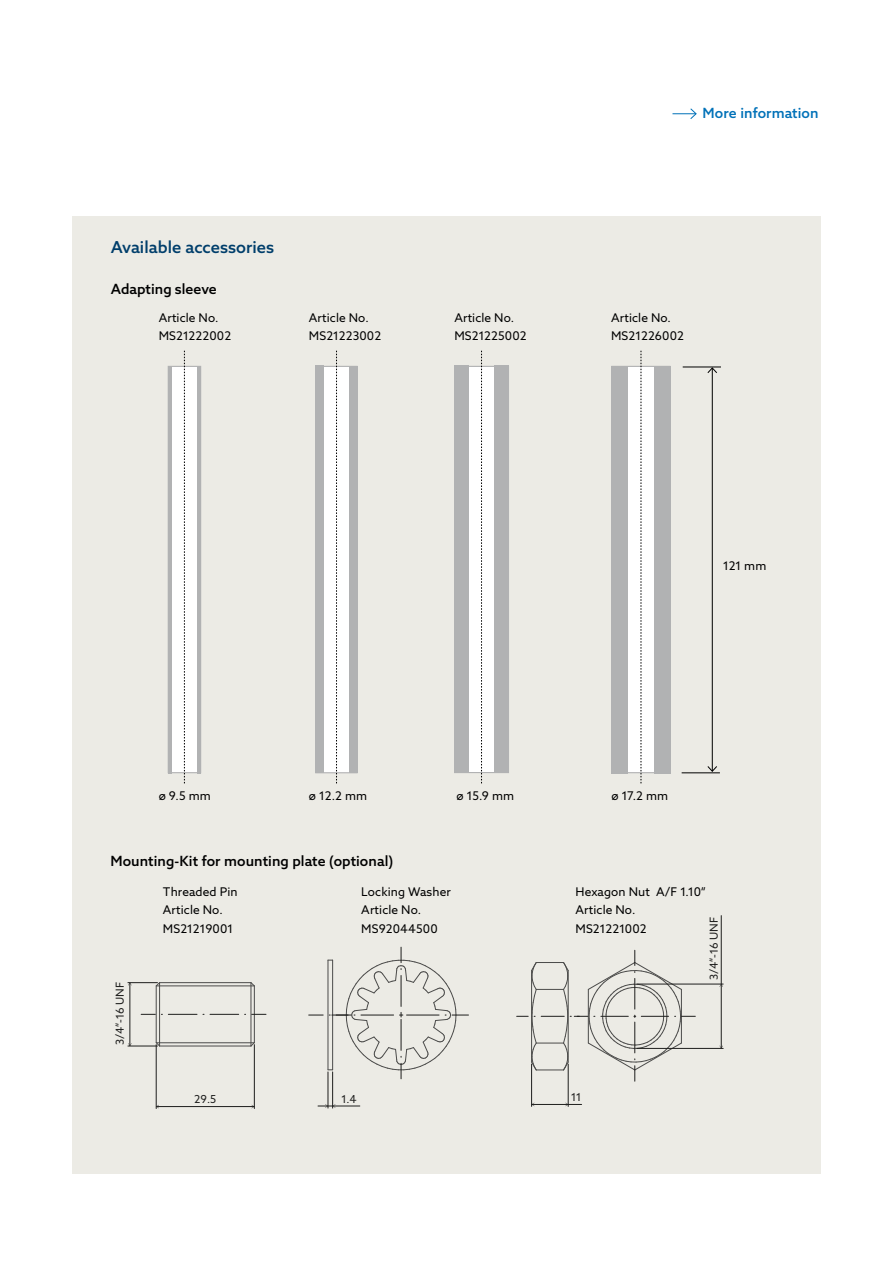
<style>
.page{position:relative;width:893px;height:1263px;background:#fff}
.page>*{position:absolute;margin:0;border:0;box-sizing:border-box;transform-origin:0 0}
.t1{font:500 16.5px "Azo Sans 2";letter-spacing:.005em;color:#003e6b}
.t2{font:500 14.1px "Azo Sans 2";letter-spacing:.005em;color:#000}
.t3{font:500 14.1px "Azo Sans 2";letter-spacing:.005em;color:#0071b8}
.t4{font:12px/18.8px "Azo Sans 2";letter-spacing:.01em;color:#000}
.t5{font:11.1px "Azo Sans 2";color:#1e1e1d}
</style>
<div class="page">
<svg style="left:672px;top:108px;width:25px;height:11px"></svg>
<div style="left:72px;top:217px;width:749px;height:957px;background:#ecebe5"></div>
<div style="left:611px;top:366px;width:59px;height:407px;background:#fff;border:1px solid #b1b2b3"></div>
<div style="left:454px;top:366px;width:55px;height:407px;background:#fff;border:1px solid #b1b2b3"></div>
<div style="left:315px;top:366px;width:43px;height:407px;background:#fff;border:1px solid #b1b2b3"></div>
<div style="left:168px;top:366px;width:33px;height:407px;background:#fff;border:1px solid #b1b2b3"></div>
<hr style="left:168px;top:366px;width:3px;height:407px;background:#b1b2b3">
<hr style="left:197px;top:366px;width:4px;height:407px;background:#b1b2b3">
<svg style="left:184px;top:351px;width:1px;height:432px"></svg>
<div style="left:315px;top:366px;width:9px;height:407px;background:#b1b2b3"></div>
<div style="left:349px;top:366px;width:9px;height:406px;background:#b1b2b3"></div>
<svg style="left:336px;top:351px;width:1px;height:432px"></svg>
<div style="left:454px;top:366px;width:15px;height:407px;background:#b1b2b3"></div>
<div style="left:495px;top:366px;width:14px;height:407px;background:#b1b2b3"></div>
<svg style="left:481px;top:351px;width:1px;height:432px"></svg>
<hr style="left:682px;top:772px;width:38px;height:1px;background:#000">
<hr style="left:683px;top:367px;width:38px;height:1px;background:#000">
<hr style="left:712px;top:368px;width:1px;height:403px;background:#000">
<svg style="left:707px;top:367px;width:10px;height:6px"></svg>
<svg style="left:707px;top:766px;width:10px;height:6px"></svg>
<div style="left:611px;top:366px;width:17px;height:407px;background:#b1b2b3"></div>
<div style="left:654px;top:366px;width:16px;height:407px;background:#b1b2b3"></div>
<svg style="left:641px;top:351px;width:1px;height:432px"></svg>
<hr style="left:254px;top:986px;width:1px;height:57px;background:#4b4b4a">
<hr style="left:159px;top:983px;width:1px;height:63px;background:#4b4b4a">
<hr style="left:251px;top:983px;width:1px;height:63px;background:#4b4b4a">
<hr style="left:156px;top:986px;width:1px;height:57px;background:#4b4b4a">
<hr style="left:160px;top:982px;width:91px;height:1px;background:#4b4b4a">
<hr style="left:160px;top:1045px;width:91px;height:1px;background:#4b4b4a">
<svg style="left:250px;top:1041px;width:5px;height:6px"></svg>
<svg style="left:250px;top:982px;width:5px;height:5px"></svg>
<hr style="left:156px;top:1042px;width:98px;height:1px;background:#4b4b4a">
<hr style="left:156px;top:985px;width:98px;height:1px;background:#4b4b4a">
<svg style="left:141px;top:1014px;width:14px;height:1px"></svg>
<svg style="left:168px;top:1014px;width:29px;height:1px"></svg>
<hr style="left:130px;top:983px;width:1px;height:62px;background:#1e1e1d">
<svg style="left:128px;top:982px;width:33px;height:5px"></svg>
<svg style="left:128px;top:1041px;width:33px;height:6px"></svg>
<hr style="left:156px;top:1044px;width:1px;height:64px;background:#1e1e1d">
<hr style="left:254px;top:1044px;width:1px;height:64px;background:#1e1e1d">
<hr style="left:157px;top:1106px;width:97px;height:1px;background:#1e1e1d">
<svg style="left:210px;top:1014px;width:29px;height:1px"></svg>
<svg style="left:252px;top:1014px;width:14px;height:1px"></svg>
<hr style="left:328px;top:1072px;width:1px;height:36px;background:#1e1e1d">
<hr style="left:332px;top:1072px;width:1px;height:36px;background:#1e1e1d">
<svg style="left:318px;top:1104px;width:42px;height:4px"></svg>
<svg style="left:309px;top:947px;width:159px;height:132px"></svg>
<hr style="left:637px;top:1048px;width:86px;height:1px;background:#1e1e1d">
<hr style="left:637px;top:984px;width:86px;height:1px;background:#1e1e1d">
<hr style="left:721px;top:915px;width:1px;height:69px;background:#1e1e1d">
<hr style="left:721px;top:984px;width:1px;height:64px;background:#1e1e1d">
<svg style="left:719px;top:1045px;width:4px;height:3px"></svg>
<hr style="left:531px;top:1064px;width:1px;height:42px;background:#1e1e1d">
<hr style="left:568px;top:1064px;width:1px;height:42px;background:#1e1e1d">
<hr style="left:532px;top:1104px;width:36px;height:1px;background:#1e1e1d">
<svg style="left:565px;top:1103px;width:17px;height:3px"></svg>
<svg style="left:517px;top:950px;width:178px;height:131px"></svg>
<p class="t3" style="left:703px;top:104px;width:117px">More information</p>
<h1 class="t1" style="left:111px;top:236px;width:165px">Available accessories</h1>
<p class="t2" style="left:111px;top:280px;width:108px">Adapting sleeve</p>
<p class="t4" style="left:159px;top:308px;width:74px">Article No.<br>MS21222002</p>
<p class="t4" style="left:309px;top:308px;width:74px">Article No.<br>MS21223002</p>
<p class="t4" style="left:454px;top:308px;width:74px">Article No.<br>MS21225002</p>
<p class="t4" style="left:611px;top:308px;width:74px">Article No.<br>MS21226002</p>
<p class="t4" style="left:723px;top:557px;width:45px">121 mm</p>
<p class="t4" style="left:159px;top:786px;width:54px">ø 9.5 mm</p>
<p class="t4" style="left:309px;top:786px;width:60px">ø 12.2 mm</p>
<p class="t4" style="left:456px;top:786px;width:59px">ø 15.9 mm</p>
<p class="t4" style="left:611px;top:786px;width:58px">ø 17.2 mm</p>
<p class="t2" style="left:111px;top:852px;width:284px">Mounting-Kit for mounting plate (optional)</p>
<p class="t5" style="left:113px;top:1045px;width:65px;rotate:-90deg">3/4“-16 UNF</p>
<p class="t4" style="left:163px;top:882px;width:76px">Threaded Pin<br>Article No.<br>MS21219001</p>
<p class="t4" style="left:361px;top:882px;width:91px">Locking Washer<br>Article No.<br>MS92044500</p>
<p class="t4" style="left:576px;top:882px;width:132px">Hexagon Nut A/F 1.10“<br>Article No.<br>MS21221002</p>
<p class="t5" style="left:707px;top:980px;width:65px;rotate:-90deg">3/4“-16 UNF</p>
<p class="t5" style="left:194px;top:1092px;width:24px">29.5</p>
<p class="t5" style="left:341px;top:1092px;width:17px">1.4</p>
<p class="t5" style="left:571px;top:1090px;width:12px">11</p>
</div>
